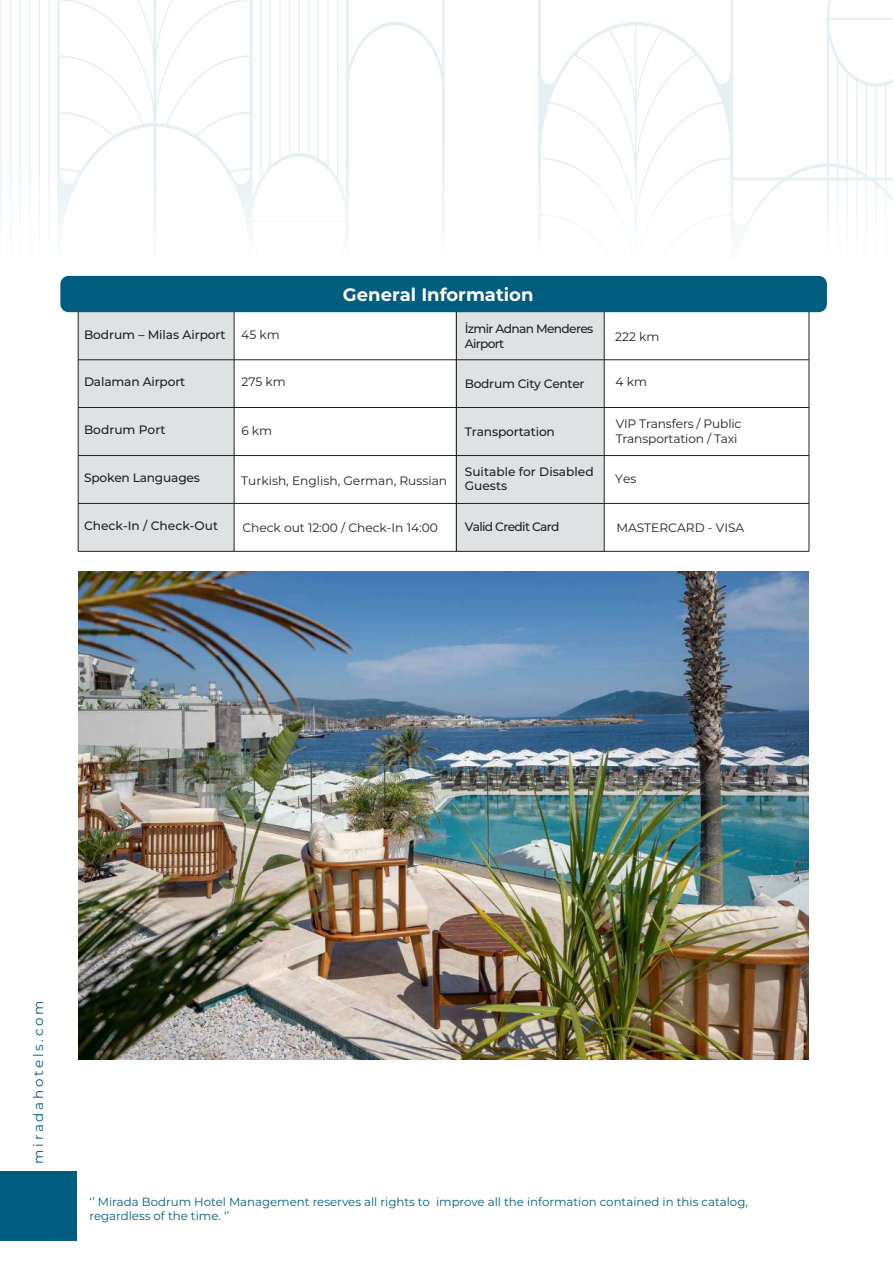
<style>
.page{position:relative;width:893px;height:1263px;background:#fff}
.page>*{position:absolute;margin:0;border:0;box-sizing:border-box;transform-origin:0 0}
.t1{font:800 19.05px "Montserrat";color:#fff}
.t2{font:700 18px "Montserrat";color:#fff}
.t3{font:13.5px "Montserrat";letter-spacing:.2em;color:#005d80}
.t4{font:12.15px/14.7px "Montserrat";color:#231f20}
.t5{font:500 12.15px/14.7px "Montserrat";letter-spacing:-.015em;color:#231f20}
.t6{font:500 12.15px/14.7px "Montserrat";letter-spacing:-.055em;color:#231f20}
.t7{font:11.7px/14.1px "Montserrat";color:#005d80}
</style>
<div class="page">
<svg style="left:0;top:0;width:445px;height:157px"></svg>
<svg style="left:538px;top:0;width:355px;height:157px"></svg>
<div style="left:78px;top:312px;width:156px;height:239px;background:#dfe2e3"></div>
<div style="left:456px;top:312px;width:148px;height:239px;background:#dfe2e3"></div>
<hr style="left:78px;top:311px;width:1px;height:240px;background:#231f20">
<hr style="left:809px;top:312px;width:1px;height:239px;background:#231f20">
<hr style="left:234px;top:311px;width:1px;height:240px;background:#231f20">
<hr style="left:604px;top:311px;width:1px;height:240px;background:#231f20">
<hr style="left:456px;top:311px;width:1px;height:240px;background:#231f20">
<hr style="left:78px;top:551px;width:731px;height:1px;background:#231f20">
<hr style="left:78px;top:503px;width:731px;height:1px;background:#231f20">
<hr style="left:78px;top:455px;width:731px;height:1px;background:#231f20">
<hr style="left:78px;top:407px;width:731px;height:1px;background:#231f20">
<hr style="left:78px;top:359px;width:731px;height:1px;background:#231f20">
<div style="left:60px;top:276px;width:767px;height:36px;background:#005d80;border-radius:8px"></div>
<div style="left:0;top:1171px;width:77px;height:70px;background:#005d80"></div>
<img style="left:78px;top:572px;width:731px;height:487px">
<h2 class="t2" style="left:343px;top:282px;width:192px">General Information</h2>
<h1 class="t1" style="left:370px;top:282px;width:138px">Genel Bilgiler</h1>
<p class="t5" style="left:84px;top:327px;width:143px">Bodrum – Milas Airport</p>
<p class="t4" style="left:241px;top:327px;width:40px">45 km</p>
<p class="t5" style="left:84px;top:374px;width:103px">Dalaman Airport</p>
<p class="t4" style="left:241px;top:374px;width:46px">275 km</p>
<p class="t5" style="left:84px;top:422px;width:83px">Bodrum Port</p>
<p class="t4" style="left:242px;top:422px;width:32px">6 km</p>
<p class="t5" style="left:84px;top:470px;width:117px">Spoken Languages</p>
<p class="t4" style="left:241px;top:473px;width:207px">Turkish, English, German, Russian</p>
<p class="t5" style="left:84px;top:518px;width:136px">Check-In / Check-Out</p>
<p class="t4" style="left:242px;top:519px;width:197px">Check out 12:00 / Check-In 14:00</p>
<p class="t6" style="left:465px;top:321px;width:130px">İzmir Adnan Menderes<br>Airport</p>
<p class="t5" style="left:465px;top:376px;width:121px">Bodrum City Center</p>
<p class="t5" style="left:465px;top:424px;width:92px">Transportation</p>
<p class="t5" style="left:465px;top:464px;width:130px">Suitable for Disabled<br>Guests</p>
<p class="t6" style="left:465px;top:519px;width:96px">Valid Credit Card</p>
<p class="t4" style="left:615px;top:329px;width:46px">222 km</p>
<p class="t4" style="left:615px;top:374px;width:33px">4 km</p>
<p class="t4" style="left:616px;top:416px;width:127px">VIP Transfers / Public<br>Transportation / Taxi</p>
<p class="t4" style="left:615px;top:471px;width:23px">Yes</p>
<p class="t4" style="left:616px;top:519px;width:129px">MASTERCARD - VISA</p>
<p class="t3" style="left:29px;top:1164px;width:165px;rotate:-90deg">miradahotels.com</p>
<p class="t7" style="left:90px;top:1194px;width:660px">‘’ Mirada Bodrum Hotel Management reserves all rights to improve all the information contained in this catalog, regardless of the time. ‘’</p>
</div>
